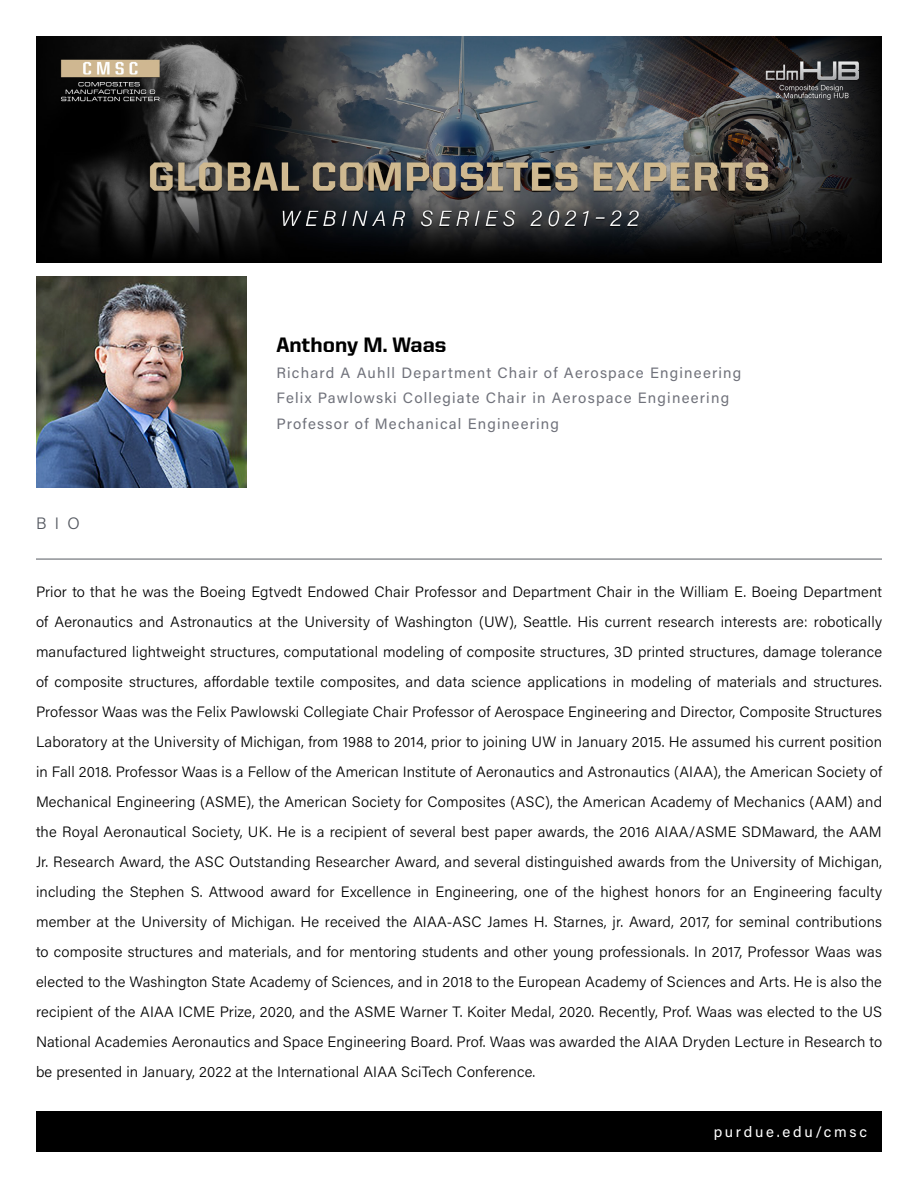
<style>
.page{position:relative;width:918px;height:1188px;background:#fff}
.page>*{position:absolute;margin:0;border:0;box-sizing:border-box;transform-origin:0 0}
.t1{font:800 21px "United Sans Reg";color:#000}
.t2{font:300 16.5px "Acumin Pro";color:#555961}
.t3{font:300 15px/30px "Acumin Pro";letter-spacing:.01em;color:#000;text-align:justify}
.t4{font:15px/25.2px "Acumin Pro";letter-spacing:.08em;color:#70727b}
.t5{font:15px "Acumin Pro";letter-spacing:.18em;color:#fff}
</style>
<div class="page">
<img style="left:36px;top:36px;width:846px;height:227px">
<div style="left:36px;top:1111px;width:846px;height:41px;background:#000"></div>
<img style="left:36px;top:277px;width:210px;height:210px">
<hr style="left:36px;top:559px;width:846px;height:1px;background:#555961">
<p class="t2" style="left:36px;top:512px;width:45px">BIO</p>
<h1 class="t1" style="left:276px;top:333px;width:171px">Anthony M. Waas</h1>
<p class="t4" style="left:276px;top:360px;width:467px">Richard A Auhll Department Chair of Aerospace Engineering<br>Felix Pawlowski Collegiate Chair in Aerospace Engineering<br>Professor of Mechanical Engineering</p>
<p class="t3" style="left:36px;top:576px;width:848px">Prior to that he was the Boeing Egtvedt Endowed Chair Professor and Department Chair in the William E. Boeing Department of Aeronautics and Astronautics at the University of Washington (UW), Seattle. His current research interests are: robotically manufactured lightweight structures, computational modeling of composite structures, 3D printed structures, damage tolerance of composite structures, affordable textile composites, and data science applications in modeling of materials and structures.<br>Professor Waas was the Felix Pawlowski Collegiate Chair Professor of Aerospace Engineering and Director, Composite Structures Laboratory at the University of Michigan, from 1988 to 2014, prior to joining UW in January 2015. He assumed his current position in Fall 2018. Professor Waas is a Fellow of the American Institute of Aeronautics and Astronautics (AIAA), the American Society of Mechanical Engineering (ASME), the American Society for Composites (ASC), the American Academy of Mechanics (AAM) and the Royal Aeronautical Society, UK. He is a recipient of several best paper awards, the 2016 AIAA/ASME SDMaward, the AAM Jr. Research Award, the ASC Outstanding Researcher Award, and several distinguished awards from the University of Michigan, including the Stephen S. Attwood award for Excellence in Engineering, one of the highest honors for an Engineering faculty member at the University of Michigan. He received the AIAA-ASC James H. Starnes, jr. Award, 2017, for seminal contributions to composite structures and materials, and for mentoring students and other young professionals. In 2017, Professor Waas was elected to the Washington State Academy of Sciences, and in 2018 to the European Academy of Sciences and Arts. He is also the recipient of the AIAA ICME Prize, 2020, and the ASME Warner T. Koiter Medal, 2020. Recently, Prof. Waas was elected to the US National Academies Aeronautics and Space Engineering Board. Prof. Waas was awarded the AIAA Dryden Lecture in Research to be presented in January, 2022 at the International AIAA SciTech Conference.</p>
<p class="t5" style="left:714px;top:1121px;width:155px">purdue.edu/cmsc</p>
</div>
